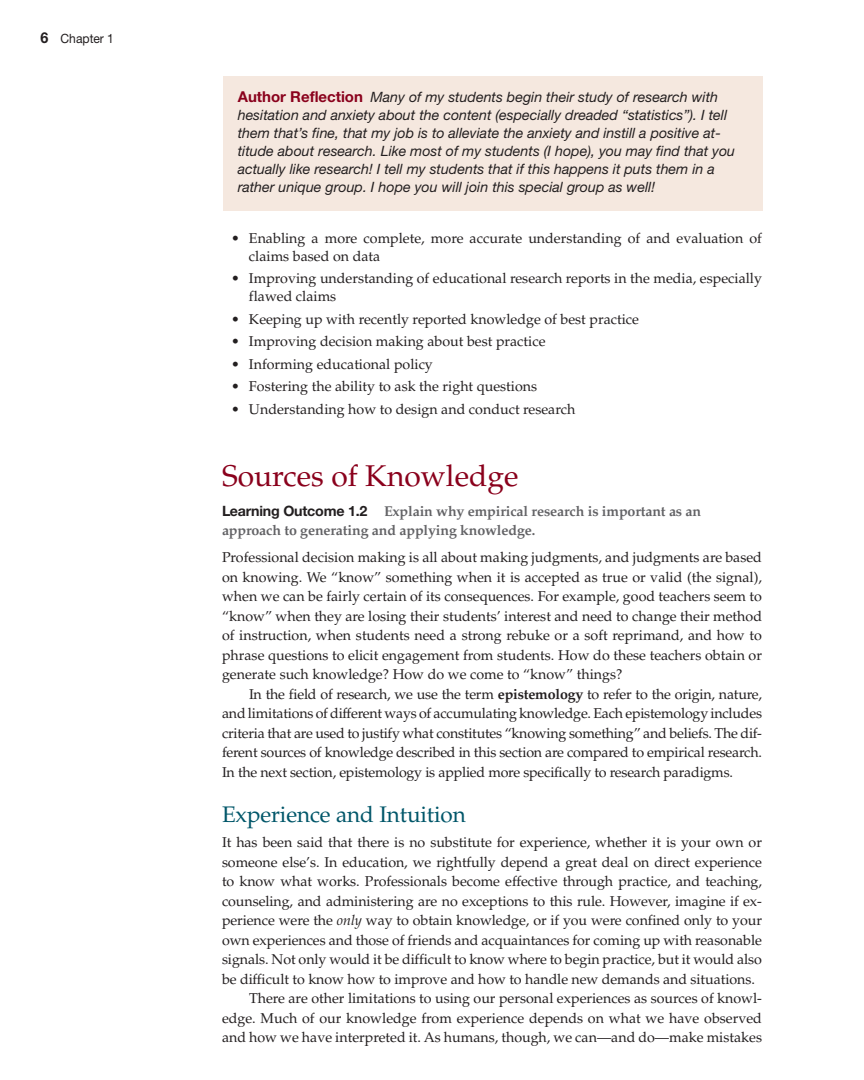
<style>
.page{position:relative;width:864px;height:1080px;background:#fff}
.page>*{position:absolute;margin:0;border:0;box-sizing:border-box;transform-origin:0 0}
.t1{font:30px "Palatino LT Pro";color:#8a011c}
.t2{font:22.5px "Palatino LT Pro";letter-spacing:-.005em;color:#005669}
.t3{font:14.25px/18px "Palatino LT Pro";color:#231f20}
.t4{font:italic 14.25px/18px "Helvetica Neue LTW1 G";color:#231f20}
.t5{font:700 14.25px/19.5px "Palatino LT Pro";letter-spacing:-.01em;color:#636366}
.t6{font:12.75px "Helvetica Neue LTW1 G";color:#231f20;scale:.95 1}
.s1{font-weight:700;font-size:15px}
.s2{font-weight:700;font-style:normal;font-size:15px;color:#8a011c}
.s3{font-family:"Helvetica Neue LTW1 G";color:#231f20}
.s4{font-weight:700}
.s5{font-style:italic}
</style>
<div class="page">
<div style="left:223px;top:76px;width:540px;height:135px;background:#f5e8df"></div>
<p class="t6" style="left:40px;top:31px;width:17px"><span class="s1">6</span> -CHAPTE</p>
<p class="t4" style="left:238px;top:88px;width:499px"><span class="s2">Author Reflection</span> Many of my students begin their study of research with hesitation and anxiety about the content (especially dreaded “statistics”). I tell them that’s fine, that my job is to alleviate the anxiety and instill a positive at&shy;titude about research. Like most of my students (I hope), you may find that you actually like research! I tell my students that if this happens it puts them in a rather unique group. I hope you will join this special group as well!</p>
<p class="t3" style="left:249px;top:229px;width:515px;text-indent:-18px">• Enabling a more complete, more accurate understanding of and evaluation of claims based on data</p>
<p class="t3" style="left:249px;top:270px;width:515px;text-indent:-18px">• Improving understanding of educational research reports in the media, especially flawed claims</p>
<p class="t3" style="left:231px;top:310px;width:410px">• Keeping up with recently reported knowledge of best practice</p>
<p class="t3" style="left:231px;top:333px;width:316px">• Improving decision making about best practice</p>
<p class="t3" style="left:231px;top:355px;width:203px">• Informing educational policy</p>
<p class="t3" style="left:231px;top:378px;width:308px">• Fostering the ability to ask the right questions</p>
<p class="t3" style="left:231px;top:400px;width:346px">• Understanding how to design and conduct research</p>
<p class="t1" style="left:222px;top:458px;width:298px">Sources of Knowledge</p>
<p class="t5" style="left:222px;top:501px;width:481px"><span class="s3">Learning Outcome 1.2</span> Explain why empirical research is important as an approach to generating and applying knowledge.</p>
<p class="t3" style="left:222px;top:549px;width:542px">Professional decision making is all about making judgments, and judgments are based</p>
<p class="t3" style="left:222px;top:568px;width:542px">on knowing. We “know” something when it is accepted as true or valid (the signal),</p>
<p class="t3" style="left:222px;top:588px;width:542px">when we can be fairly certain of its consequences. For example, good teachers seem to</p>
<p class="t3" style="left:222px;top:607px;width:542px">“know” when they are losing their students’ interest and need to change their method</p>
<p class="t3" style="left:222px;top:627px;width:541px">of instruction, when students need a strong rebuke or a soft reprimand, and how to</p>
<p class="t3" style="left:222px;top:646px;width:542px">phrase questions to elicit engagement from students. How do these teachers obtain or</p>
<p class="t3" style="left:222px;top:666px;width:402px">generate such knowledge? How do we come to “know” things?</p>
<p class="t3" style="left:249px;top:685px;width:515px">In the field of research, we use the term <span class="s4">epistemology</span> to refer to the origin, nature,</p>
<p class="t3" style="left:222px;top:705px;width:542px">and limitations of different ways of accumulating knowledge. Each epistemology includes</p>
<p class="t3" style="left:222px;top:724px;width:542px">criteria that are used to justify what constitutes “knowing something” and beliefs. The dif-</p>
<p class="t3" style="left:222px;top:744px;width:542px">ferent sources of knowledge described in this section are compared to empirical research.</p>
<p class="t3" style="left:222px;top:763px;width:513px">In the next section, epistemology is applied more specifically to research paradigms.</p>
<p class="t2" style="left:222px;top:801px;width:245px">Experience and Intuition</p>
<p class="t3" style="left:222px;top:834px;width:542px">It has been said that there is no substitute for experience, whether it is your own or</p>
<p class="t3" style="left:222px;top:853px;width:541px">someone else’s. In education, we rightfully depend a great deal on direct experience</p>
<p class="t3" style="left:222px;top:873px;width:541px">to know what works. Professionals become effective through practice, and teaching,</p>
<p class="t3" style="left:222px;top:892px;width:542px">counseling, and administering are no exceptions to this rule. However, imagine if ex-</p>
<p class="t3" style="left:222px;top:912px;width:541px">perience were the <span class="s5">only</span> way to obtain knowledge, or if you were confined only to your</p>
<p class="t3" style="left:222px;top:931px;width:542px">own experiences and those of friends and acquaintances for coming up with reasonable</p>
<p class="t3" style="left:222px;top:951px;width:542px">signals. Not only would it be difficult to know where to begin practice, but it would also</p>
<p class="t3" style="left:222px;top:970px;width:534px">be difficult to know how to improve and how to handle new demands and situations.</p>
<p class="t3" style="left:249px;top:990px;width:515px">There are other limitations to using our personal experiences as sources of knowl-</p>
<p class="t3" style="left:222px;top:1009px;width:542px">edge. Much of our knowledge from experience depends on what we have observed</p>
<p class="t3" style="left:222px;top:1029px;width:542px">and how we have interpreted it. As humans, though, we can—and do—make mistakes</p>
</div>
